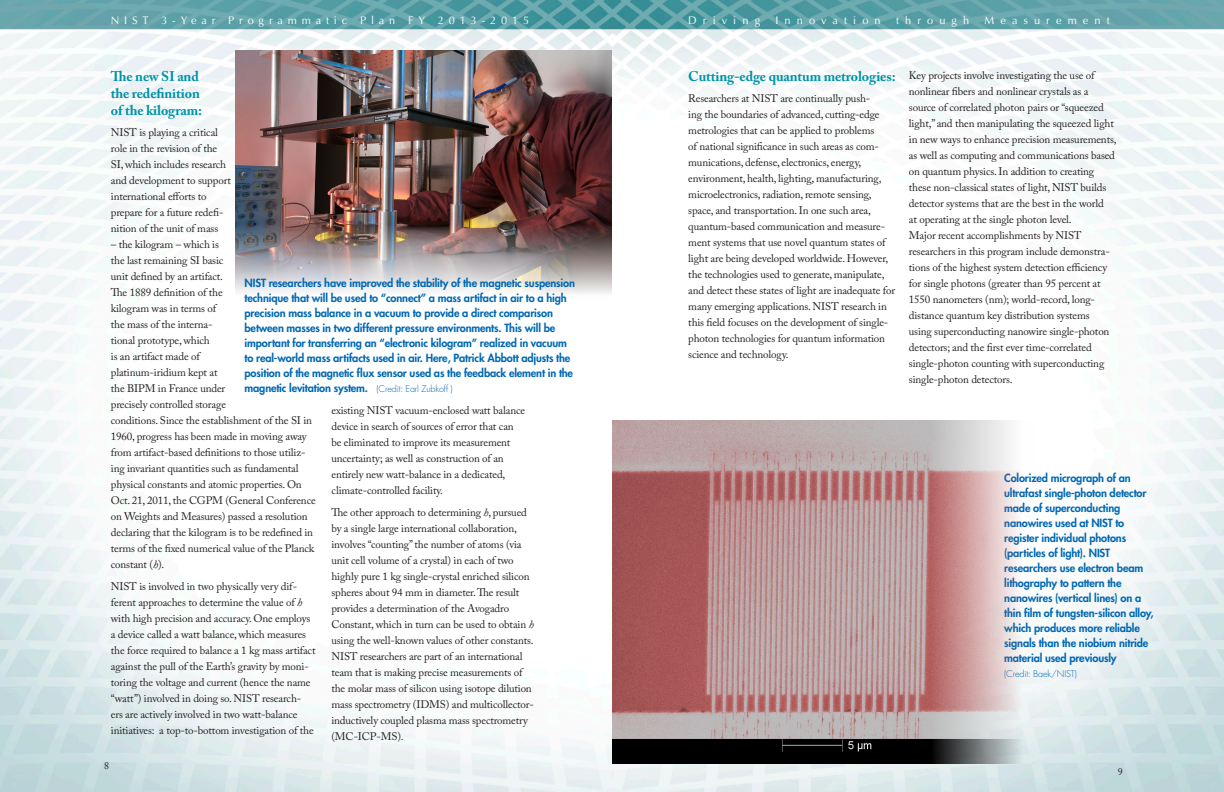
<style>
.page{position:relative;width:1224px;height:792px;background:#fff}
.page>*{position:absolute;margin:0;border:0;box-sizing:border-box;transform-origin:0 0}
.bold{font:700 14px/17px "Adobe Caslon Pro";letter-spacing:-.01em;color:#0092a8}
.Text{font:11px/16px "Adobe Caslon Pro";letter-spacing:-.015em;color:#231f20}
.t1{font:800 11px/15px "Futura Std";letter-spacing:-.015em;color:#0168b3}
.t2{font:11px "Optima LT Std";letter-spacing:.44em;color:#fff}
.t3{font:11px "Optima LT Std";letter-spacing:.54em;color:#fff}
.t4{font:10px "Adobe Caslon Pro";color:#231f20}
.t5{font:300 9px "Futura Std";letter-spacing:-.015em;color:#0168b3}
.s1{font-style:italic}
.s2{font-weight:300;font-size:9px}
</style>
<div class="page">
<img style="left:613px;top:0;width:611px;height:792px">
<img style="left:0;top:0;width:613px;height:792px">
<img style="left:236px;top:50px;width:376px;height:250px">
<img style="left:613px;top:421px;width:423px;height:342px">
<p class="t2" style="left:111px;top:14px;width:420px">NIST 3-Year Programmatic Plan FY 2013-2015</p>
<p class="bold" style="left:111px;top:68px;width:93px">The new SI and the redefinition of the kilogram:</p>
<p class="Text" style="left:111px;top:125px;width:122px">NIST is playing a critical role in the revision of the<br>SI, which includes research and development to support international efforts to prepare for a future redefi&shy;nition of the unit of mass</p>
<p class="Text" style="left:111px;top:237px;width:206px">– the kilogram – which is<br>the last remaining SI basic<br>unit defined by an artifact.<br>The 1889 definition of the<br>kilogram was in terms of<br>the mass of the interna-<br>tional prototype, which<br>is an artifact made of<br>platinum-iridium kept at<br>the BIPM in France under<br>precisely controlled storage<br>conditions. Since the establishment of the SI in 1960, progress has been made in moving away from artifact-based definitions to those utiliz&shy;ing invariant quantities such as fundamental physical constants and atomic properties. On Oct. 21, 2011, the CGPM (General Conference on Weights and Measures) passed a resolution declaring that the kilogram is to be redefined in terms of the fixed numerical value of the Planck constant (<span class="s1">h</span>).</p>
<p class="Text" style="left:111px;top:579px;width:206px">NIST is involved in two physically very dif&shy;ferent approaches to determine the value of <span class="s1">h </span>with high precision and accuracy. One employs a device called a watt balance, which measures the force required to balance a 1 kg mass artifact against the pull of the Earth’s gravity by moni&shy;toring the voltage and current (hence the name “watt”) involved in doing so. NIST research&shy;ers are actively involved in two watt-balance initiatives: a top-to-bottom investigation of the</p>
<p class="t1" style="left:245px;top:275px;width:332px">NIST researchers have improved the stability of the magnetic suspension technique that will be used to “connect” a mass artifact in air to a high precision mass balance in a vacuum to provide a direct comparison between masses in two different pressure environments. This will be important for transferring an “electronic kilogram” realized in vacuum to real-world mass artifacts used in air. Here, Patrick Abbott adjusts the position of the magnetic flux sensor used as the feedback element in the magnetic levitation system. <span class="s2">(Credit: Earl Zubkoff )</span></p>
<p class="Text" style="left:331px;top:402px;width:195px">existing NIST vacuum-enclosed watt balance device in search of sources of error that can be eliminated to improve its measurement uncertainty; as well as construction of an entirely new watt-balance in a dedicated, climate-controlled facility.</p>
<p class="Text" style="left:331px;top:504px;width:204px">The other approach to determining <span class="s1">h</span>, pursued by a single large international collaboration, involves “counting” the number of atoms (via unit cell volume of a crystal) in each of two highly pure 1 kg single-crystal enriched silicon spheres about 94 mm in diameter. The result provides a determination of the Avogadro Constant, which in turn can be used to obtain <span class="s1">h </span>using the well-known values of other constants.<br>NIST researchers are part of an international team that is making precise measurements of the molar mass of silicon using isotope dilution mass spectrometry (IDMS) and multicollector&shy;inductively coupled plasma mass spectrometry (MC-ICP-MS).</p>
<p class="t4" style="left:104px;top:759px;width:6px">8</p>
<p class="t3" style="left:688px;top:14px;width:73px">Driving</p>
<p class="t3" style="left:775px;top:14px;width:107px">Innovation</p>
<p class="t3" style="left:896px;top:14px;width:75px">through</p>
<p class="t3" style="left:985px;top:14px;width:127px">Measurement</p>
<p class="bold" style="left:688px;top:68px;width:209px">Cutting-edge quantum metrologies:</p>
<p class="Text" style="left:688px;top:91px;width:208px">Researchers at NIST are continually push-<br>ing the boundaries of advanced, cutting-edge metrologies that can be applied to problems<br>of national significance in such areas as com&shy;munications, defense, electronics, energy, environment, health, lighting, manufacturing, microelectronics, radiation, remote sensing, space, and transportation. In one such area, quantum-based communication and measure&shy;ment systems that use novel quantum states of light are being developed worldwide. However, the technologies used to generate, manipulate, and detect these states of light are inadequate for many emerging applications. NIST research in this field focuses on the development of single&shy;photon technologies for quantum information science and technology.</p>
<p class="Text" style="left:909px;top:67px;width:209px">Key projects involve investigating the use of nonlinear fibers and nonlinear crystals as a source of correlated photon pairs or “squeezed light,” and then manipulating the squeezed light in new ways to enhance precision measurements, as well as computing and communications based on quantum physics. In addition to creating these non-classical states of light, NIST builds detector systems that are the best in the world<br>at operating at the single photon level.<br>Major recent accomplishments by NIST researchers in this program include demonstra&shy;tions of the highest system detection efficiency for single photons (greater than 95 percent at 1550 nanometers (nm); world-record, long&shy;distance quantum key distribution systems<br>using superconducting nanowire single-photon detectors; and the first ever time-correlated single-photon counting with superconducting single-photon detectors.</p>
<p class="t1" style="left:1004px;top:470px;width:151px">Colorized micrograph of an ultrafast single-photon detector made of superconducting nanowires used at NIST to register individual photons (particles of light). NIST researchers use electron beam lithography to pattern the nanowires (vertical lines) on a thin film of tungsten-silicon alloy, which produces more reliable signals than the niobium nitride material used previously</p>
<p class="t5" style="left:1004px;top:668px;width:74px">(Credit: Baek/NIST)</p>
<p class="t4" style="left:1118px;top:765px;width:6px">9</p>
</div>
